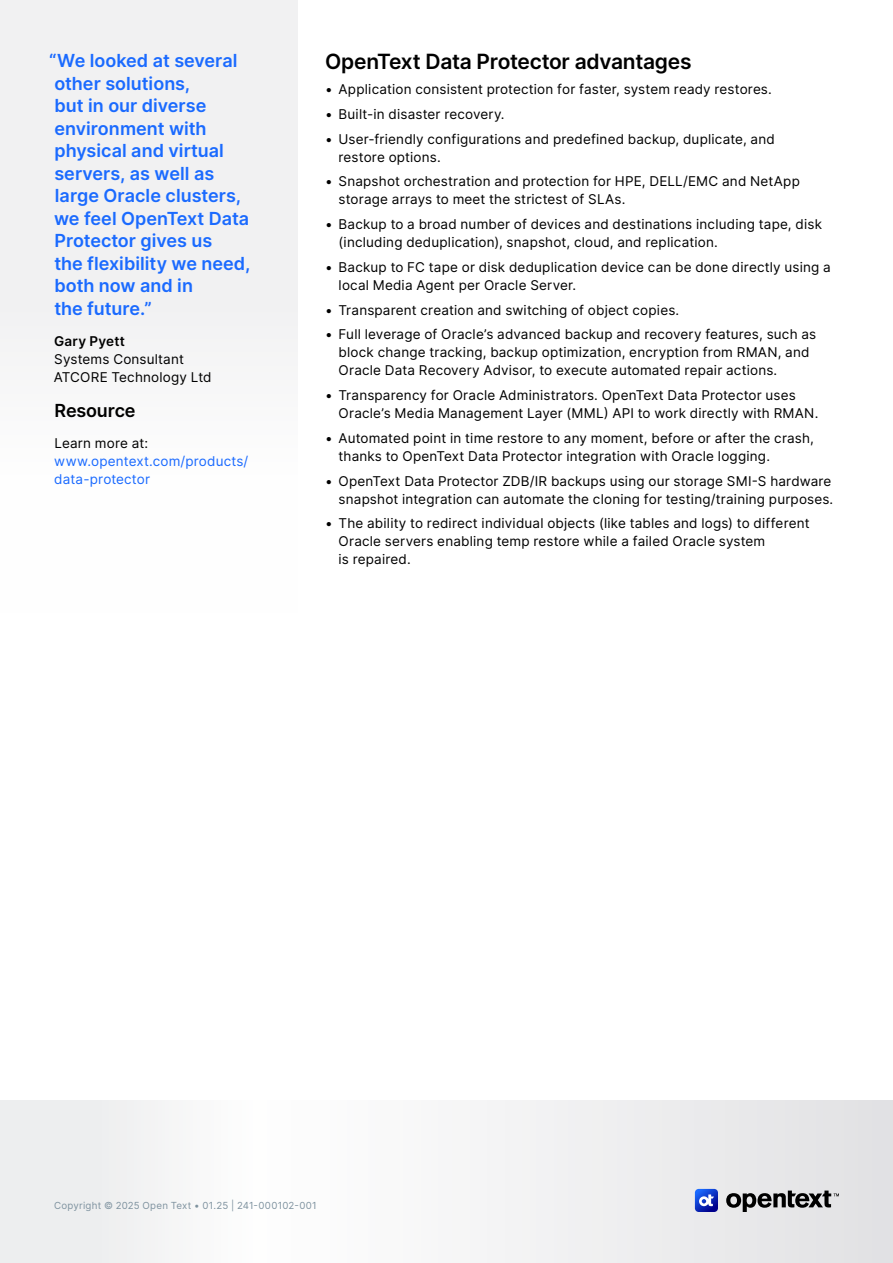
<style>
.page{position:relative;width:893px;height:1263px;background:#fff}
.page>*{position:absolute;margin:0;border:0;box-sizing:border-box;transform-origin:0 0}
.H2_Heading{font:600 21px "Inter";letter-spacing:-.015em;color:#000}
.Pull_Quote{font:600 18px/22.5px "Inter";color:#1a6aff}
.H3_Heading{font:600 18px "Inter";letter-spacing:-.01em;color:#000}
.Body{font:13.5px/18px "Inter";letter-spacing:.015em;color:#000}
.Body-2{font:13.5px/18px "Inter";letter-spacing:.015em;color:#1a6aff}
.t1{font:9.75px "Inter";letter-spacing:.02em;color:#7e929f}
.s1{font-weight:600}
.s2{color:#000}
</style>
<div class="page">
<svg style="left:0;top:1101px;width:893px;height:162px"></svg>
<svg style="left:726px;top:1190px;width:113px;height:22px;background:#8c8c8d"></svg>
<svg style="left:695px;top:1189px;width:23px;height:23px"></svg>
<div style="left:0;top:0;width:298px;height:352px;background:#f1f1f2"></div>
<p class="Pull_Quote" style="left:49px;top:49px;width:203px">“We looked at several other solutions,<br>but in our diverse environment with physical and virtual servers, as well as large Oracle clusters, we feel OpenText Data<br>Protector gives us<br>the flexibility we need, both now and in<br>the future.”</p>
<p class="Body" style="left:54px;top:332px;width:159px"><span class="s1">Gary Pyett<br></span>Systems Consultant<br>ATCORE Technology Ltd</p>
<h3 class="H3_Heading" style="left:55px;top:397px;width:83px">Resource</h3>
<p class="Body-2" style="left:54px;top:434px;width:196px"><span class="s2">Learn more at: </span>www.opentext.com/products/ data-protector</p>
<h2 class="H2_Heading" style="left:325px;top:46px;width:368px">OpenText Data Protector advantages</h2>
<p class="Body" style="left:325px;top:80px;width:448px">• Application consistent protection for faster, system ready restores.</p>
<p class="Body" style="left:325px;top:105px;width:181px">• Built-in disaster recovery.</p>
<p class="Body" style="left:339px;top:129px;width:438px;text-indent:-14px">• User-friendly configurations and predefined backup, duplicate, and restore options.</p>
<p class="Body" style="left:339px;top:172px;width:463px;text-indent:-14px">• Snapshot orchestration and protection for HPE, DELL/EMC and NetApp storage arrays to meet the strictest of SLAs.</p>
<p class="Body" style="left:339px;top:215px;width:485px;text-indent:-14px">• Backup to a broad number of devices and destinations including tape, disk (including deduplication), snapshot, cloud, and replication.</p>
<p class="Body" style="left:339px;top:258px;width:494px;text-indent:-14px">• Backup to FC tape or disk deduplication device can be done directly using a local Media Agent per Oracle Server.</p>
<p class="Body" style="left:325px;top:300px;width:356px">• Transparent creation and switching of object copies.</p>
<p class="Body" style="left:339px;top:325px;width:479px;text-indent:-14px">• Full leverage of Oracle’s advanced backup and recovery features, such as block change tracking, backup optimization, encryption from RMAN, and<br>Oracle Data Recovery Advisor, to execute automated repair actions.</p>
<p class="Body" style="left:339px;top:386px;width:481px;text-indent:-14px">• Transparency for Oracle Administrators. OpenText Data Protector uses<br>Oracle’s Media Management Layer (MML) API to work directly with RMAN.</p>
<p class="Body" style="left:339px;top:429px;width:477px;text-indent:-14px">• Automated point in time restore to any moment, before or after the crash, thanks to OpenText Data Protector integration with Oracle logging.</p>
<p class="Body" style="left:325px;top:471px;width:510px;text-align:right">• OpenText Data Protector ZDB/IR backups using our storage SMI-S hardware snapshot integration can automate the cloning for testing/training purposes.</p>
<p class="Body" style="left:339px;top:514px;width:473px;text-indent:-14px">• The ability to redirect individual objects (like tables and logs) to different<br>Oracle servers enabling temp restore while a failed Oracle system<br>is repaired.</p>
<p class="t1" style="left:54px;top:1198px;width:264px">Copyright © 2025 Open Text • 01.25 | 241-000102-001</p>
</div>
